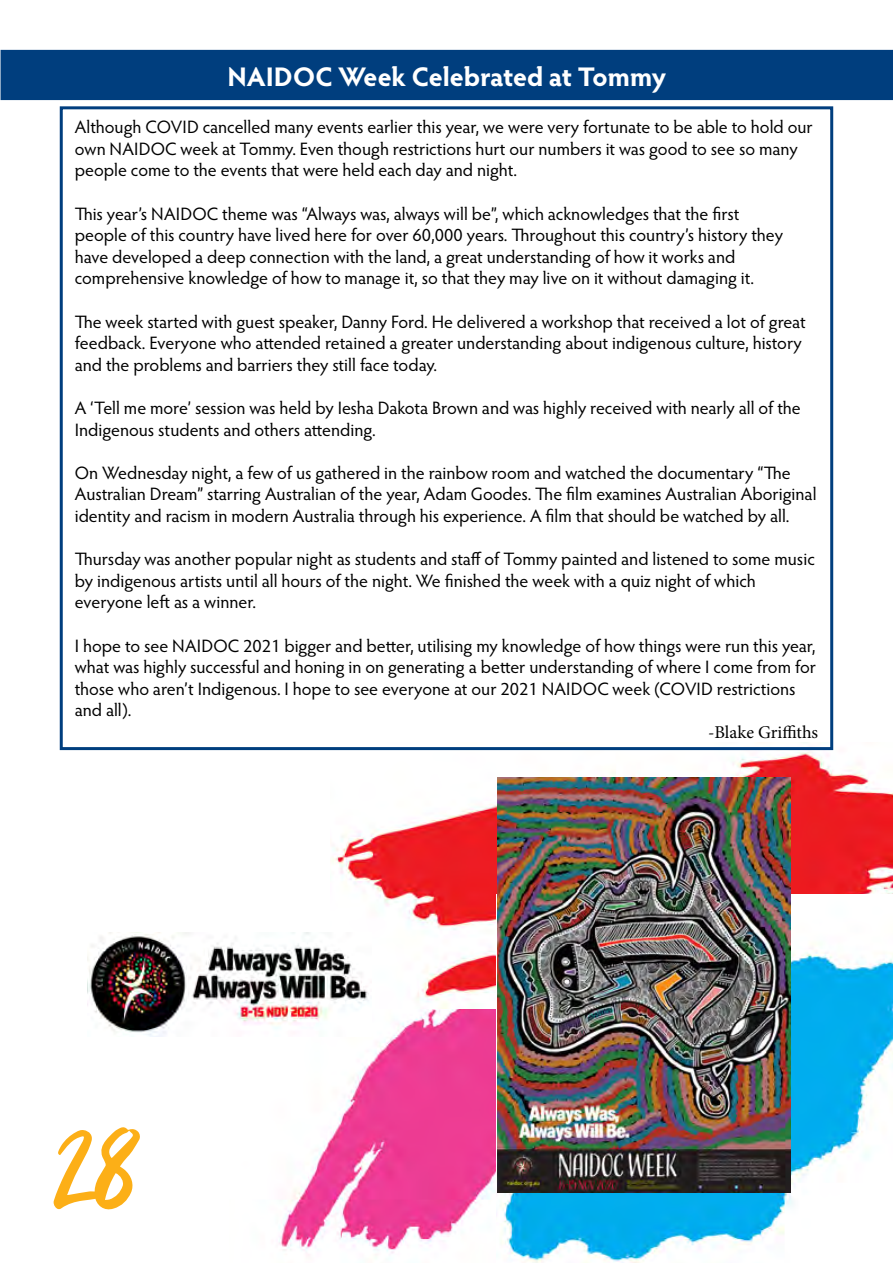
<style>
.page{position:relative;width:893px;height:1263px;background:#fff}
.page>*{position:absolute;margin:0;border:0;box-sizing:border-box;transform-origin:0 0}
.t1{font:153px "Aescudos";color:#fcaf17}
.t2{font:700 27px "Hypatia Sans Pro";color:#fff}
.t3{font:18px/21.6px "Hypatia Sans Pro";color:#000}
.t4{font:18px "Minion Pro";color:#000}
</style>
<div class="page">
<img style="left:279px;top:1008px;width:218px;height:248px">
<div style="left:1px;top:50px;width:892px;height:50px;background:#003e7e"></div>
<img style="left:330px;top:743px;width:563px;height:265px">
<img style="left:497px;top:895px;width:396px;height:368px">
<div style="left:60px;top:106px;width:773px;height:644px;border:3px solid #003e7e"></div>
<img style="left:497px;top:777px;width:293px;height:415px">
<img style="left:87px;top:932px;width:285px;height:105px">
<h2 class="t2" style="left:227px;top:57px;width:440px">NAIDOC Week Celebrated at Tommy</h2>
<p class="t3" style="left:75px;top:116px;width:740px">Although COVID cancelled many events earlier this year, we were very fortunate to be able to hold our own NAIDOC week at Tommy. Even though restrictions hurt our numbers it was good to see so many people come to the events that were held each day and night.</p>
<p class="t3" style="left:75px;top:202px;width:710px">This year’s NAIDOC theme was “Always was, always will be”, which acknowledges that the first people of this country have lived here for over 60,000 years. Throughout this country’s history they have developed a deep connection with the land, a great understanding of how it works and comprehensive knowledge of how to manage it, so that they may live on it without damaging it.</p>
<p class="t3" style="left:75px;top:310px;width:732px">The week started with guest speaker, Danny Ford. He delivered a workshop that received a lot of great feedback. Everyone who attended retained a greater understanding about indigenous culture, history and the problems and barriers they still face today.</p>
<p class="t3" style="left:75px;top:396px;width:728px">A ‘Tell me more’ session was held by Iesha Dakota Brown and was highly received with nearly all of the<br>Indigenous students and others attending.</p>
<p class="t3" style="left:75px;top:461px;width:743px">On Wednesday night, a few of us gathered in the rainbow room and watched the documentary “The<br>Australian Dream” starring Australian of the year, Adam Goodes. The film examines Australian Aboriginal identity and racism in modern Australia through his experience. A film that should be watched by all.</p>
<p class="t3" style="left:75px;top:548px;width:742px">Thursday was another popular night as students and staff of Tommy painted and listened to some music by indigenous artists until all hours of the night. We finished the week with a quiz night of which everyone left as a winner.</p>
<p class="t3" style="left:75px;top:634px;width:743px">I hope to see NAIDOC 2021 bigger and better, utilising my knowledge of how things were run this year, what was highly successful and honing in on generating a better understanding of where I come from for those who aren’t Indigenous. I hope to see everyone at our 2021 NAIDOC week (COVID restrictions and all).</p>
<p class="t4" style="left:708px;top:720px;width:112px">-Blake Griffiths</p>
<h1 class="t1" style="left:54px;top:1043px;width:85px">28</h1>
</div>
